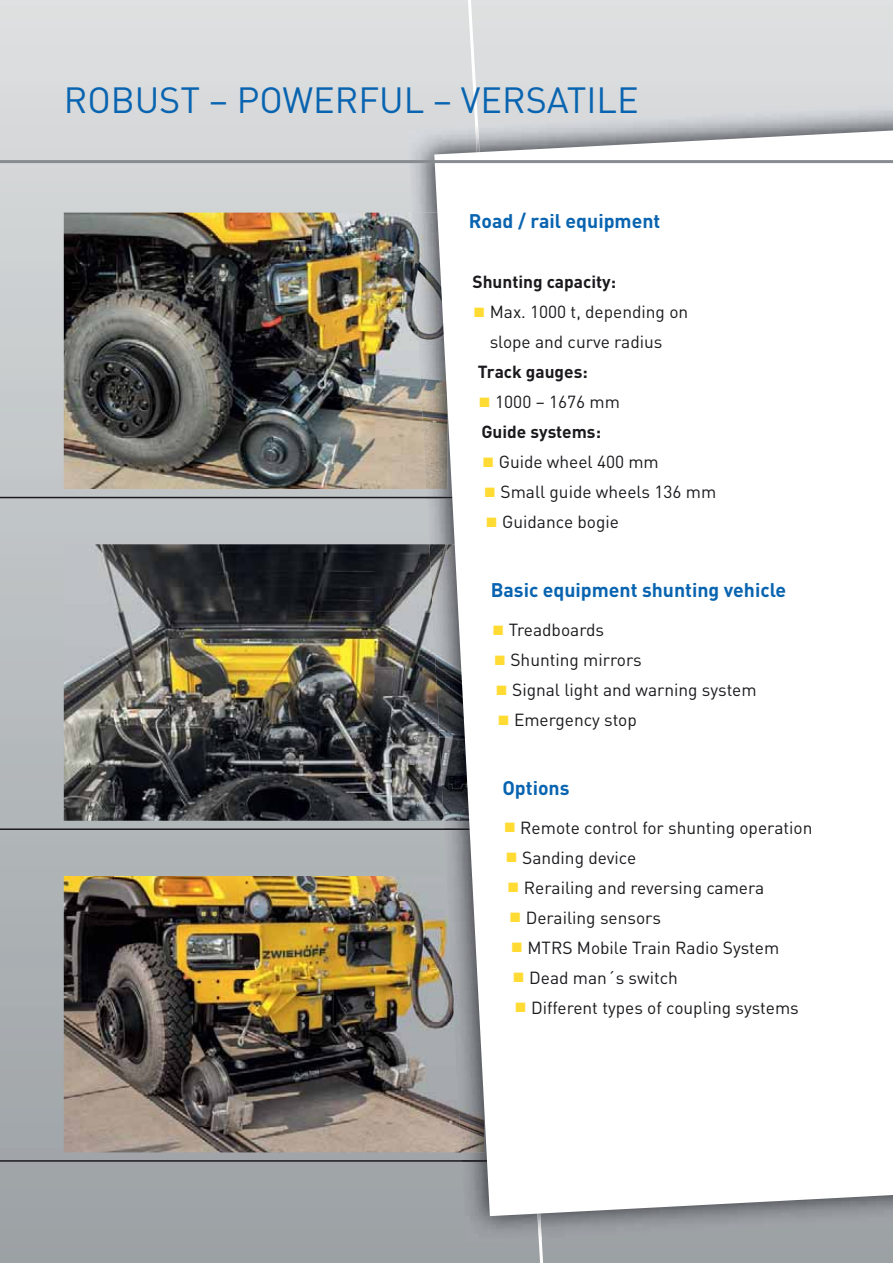
<style>
.page{position:relative;width:893px;height:1263px;background:#fff}
.page>*{position:absolute;margin:0;border:0;box-sizing:border-box;transform-origin:0 0}
.t1{font:36px "DIN";color:#0864b0}
.t2{font:700 19.5px "DIN";color:#0864b0}
.t3{font:17.4px/30px "DIN";color:#1b191d;text-align:center}
.t4{font:700 17.4px/30px "DIN";color:#1b191d}
.s1{color:#ffdb33}
.s2{font-weight:400}
</style>
<div class="page">
<div style="left:0;top:0;width:893px;height:1263px;background:linear-gradient(to bottom,#dcdedf,#9aa0a4)"></div>
<img style="left:64px;top:213px;width:343px;height:276px">
<img style="left:64px;top:544px;width:363px;height:277px">
<img style="left:64px;top:876px;width:363px;height:276px">
<svg style="left:466px;top:0;width:79px;height:1263px;background:#d3d5d6"></svg>
<hr style="left:0;top:497px;width:510px;height:1px;background:#1b191d">
<hr style="left:0;top:828px;width:510px;height:2px;background:#1b191d">
<hr style="left:0;top:1160px;width:510px;height:2px;background:#1b191d">
<img style="left:478px;top:105px;width:415px;height:1134px">
<img style="left:427px;top:498px;width:112px;height:745px">
<img style="left:407px;top:126px;width:68px;height:371px">
<img style="left:412px;top:213px;width:22px;height:276px">
<img style="left:429px;top:544px;width:5px;height:277px">
<img style="left:496px;top:1216px;width:46px;height:23px">
<svg style="left:434px;top:130px;width:459px;height:1086px"></svg>
<hr style="left:0;top:160px;width:893px;height:3px;background:#888c90">
<h1 class="t1" style="left:64px;top:87px;width:576px">ROBUST – POWERFUL – VERSATILE</h1>
<p class="t2" style="left:469px;top:214px;width:193px">Road / rail equipment</p>
<p class="t4" style="left:472px;top:269px;width:145px">Shunting capacity:</p>
<p class="t3" style="left:474px;top:299px;width:215px"><span class="s1">■</span> Max. 1000 t, depending on slope and curve radius</p>
<p class="t4" style="left:478px;top:359px;width:111px">Track gauges:</p>
<p class="t4" style="left:480px;top:389px;width:142px"><span class="s1">■</span> <span class="s2">1000 – 1676 mm<br></span>Guide systems:</p>
<p class="t3" style="left:483px;top:449px;width:177px"><span class="s1">■</span> Guide wheel 400 mm</p>
<p class="t3" style="left:485px;top:479px;width:233px"><span class="s1">■</span> Small guide wheels 136 mm</p>
<p class="t3" style="left:487px;top:509px;width:134px"><span class="s1">■</span> Guidance bogie</p>
<p class="t2" style="left:491px;top:583px;width:297px">Basic equipment shunting vehicle</p>
<p class="t3" style="left:493px;top:617px;width:113px"><span class="s1">■</span> Treadboards</p>
<p class="t3" style="left:495px;top:647px;width:148px"><span class="s1">■</span> Shunting mirrors</p>
<p class="t3" style="left:497px;top:677px;width:262px"><span class="s1">■</span> Signal light and warning system</p>
<p class="t3" style="left:498px;top:707px;width:140px"><span class="s1">■</span> Emergency stop</p>
<p class="t2" style="left:502px;top:781px;width:69px">Options</p>
<p class="t3" style="left:505px;top:815px;width:309px"><span class="s1">■</span> Remote control for shunting operation</p>
<p class="t3" style="left:506px;top:845px;width:131px"><span class="s1">■</span> Sanding device</p>
<p class="t3" style="left:508px;top:875px;width:258px"><span class="s1">■</span> Rerailing and reversing camera</p>
<p class="t3" style="left:510px;top:905px;width:152px"><span class="s1">■</span> Derailing sensors</p>
<p class="t3" style="left:512px;top:935px;width:269px"><span class="s1">■</span> MTRS Mobile Train Radio System</p>
<p class="t3" style="left:514px;top:965px;width:166px"><span class="s1">■</span> Dead man´s switch</p>
<p class="t3" style="left:515px;top:995px;width:285px"><span class="s1">■</span> Different types of coupling systems</p>
</div>
